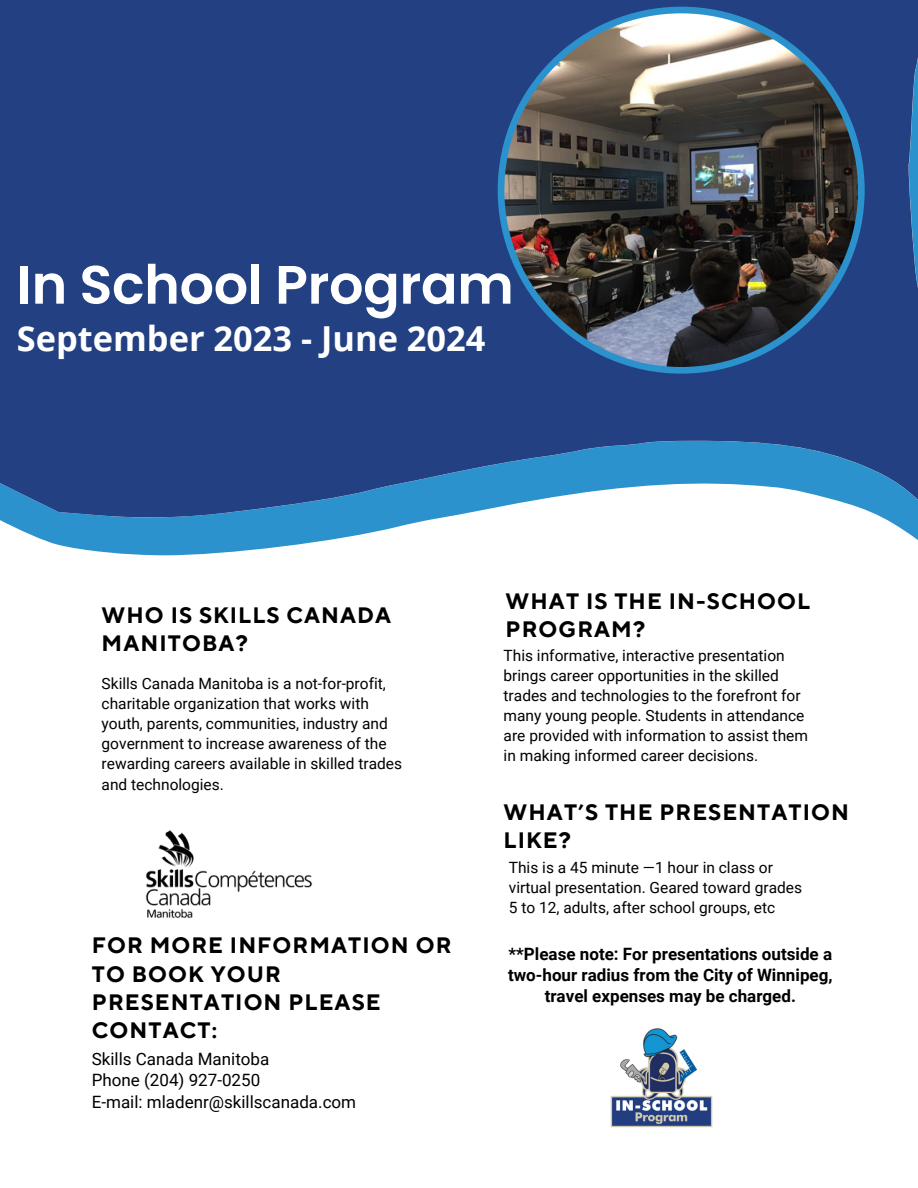
<style>
.page{position:relative;width:918px;height:1188px;background:#fff}
.page>*{position:absolute;margin:0;border:0;box-sizing:border-box;transform-origin:0 0}
.t1{font:600 54px "Poppins";letter-spacing:-.005em;color:#fff}
.t2{font:700 34.35px "Open Sans";color:#fff}
.t3{font:700 22.2px/28.2px "TT Norms Pro";letter-spacing:.05em;color:#000}
.t4{font:700 16.95px/21.3px "Roboto";color:#000;text-align:center}
.t5{font:16.95px "Roboto";color:#000}
.t6{font:15.45px/20.1px "Roboto";color:#000}
</style>
<div class="page">
<svg style="left:36px;top:537px;width:882px;height:19px"></svg>
<svg style="left:0;top:0;width:918px;height:537px;background:#2f5290"></svg>
<svg style="left:498px;top:7px;width:367px;height:367px;background:#454e5c"></svg>
<img style="left:145px;top:830px;width:168px;height:89px">
<img style="left:610px;top:1028px;width:103px;height:100px">
<p class="t1" style="left:17px;top:247px;width:498px">In School Program</p>
<h3 class="t2" style="left:17px;top:314px;width:470px">September 2023 - June 2024</h3>
<h2 class="t3" style="left:102px;top:602px;width:291px">WHO IS SKILLS CANADA<br>MANITOBA?</h2>
<p class="t6" style="left:102px;top:674px;width:302px">Skills Canada Manitoba is a not-for-profit, charitable organization that works with youth, parents, communities, industry and government to increase awareness of the rewarding careers available in skilled trades and technologies.</p>
<p class="t3" style="left:92px;top:932px;width:361px">FOR MORE INFORMATION OR<br>TO BOOK YOUR<br>PRESENTATION PLEASE<br>CONTACT:</p>
<h3 class="t5" style="left:92px;top:1049px;width:179px">Skills Canada Manitoba</h3>
<p class="t5" style="left:92px;top:1071px;width:170px">Phone (204) 927-0250</p>
<h3 class="t5" style="left:92px;top:1092px;width:266px">E-mail: mladenr@skillscanada.com</h3>
<h3 class="t3" style="left:506px;top:588px;width:306px">WHAT IS THE IN-SCHOOL<br>PROGRAM?</h3>
<p class="t6" style="left:504px;top:645px;width:306px">This informative, interactive presentation brings career opportunities in the skilled trades and technologies to the forefront for many young people. Students in attendance are provided with information to assist them in making informed career decisions.</p>
<p class="t3" style="left:504px;top:799px;width:347px">WHAT’S THE PRESENTATION<br>LIKE?</p>
<p class="t6" style="left:509px;top:858px;width:295px">This is a 45 minute —1 hour in class or virtual presentation. Geared toward grades<br>5 to 12, adults, after school groups, etc</p>
<h4 class="t4" style="left:508px;top:943px;width:326px">**Please note: For presentations outside a two-hour radius from the City of Winnipeg, travel expenses may be charged.</h4>
</div>
